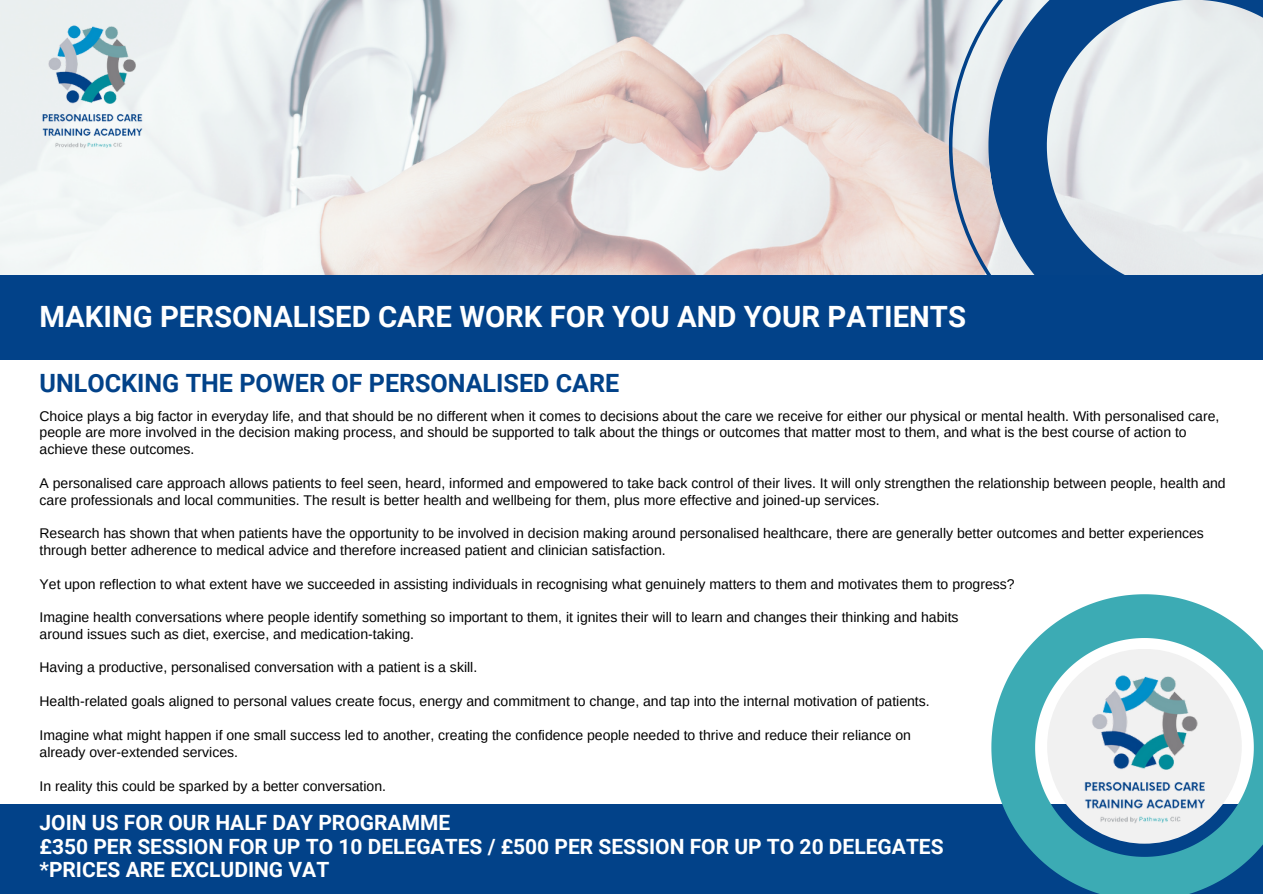
<style>
.page{position:relative;width:1263px;height:894px;background:#fff}
.page>*{position:absolute;margin:0;border:0;box-sizing:border-box;transform-origin:0 0}
.t1{font:700 29.25px "Roboto";color:#fff}
.t2{font:700 25.2px "Roboto";color:#024289}
.t3{font:700 21px "Roboto";color:#fff}
.t4{font:13.95px/16.8px "Arimo";color:#000}
</style>
<div class="page">
<div style="left:0;top:804px;width:1263px;height:89px;background:#024289"></div>
<img style="left:0;top:0;width:949px;height:275px">
<svg style="left:949px;top:0;width:10px;height:275px;background:#bdc1cc"></svg>
<svg style="left:959px;top:0;width:304px;height:275px;background:#b2c3d4"></svg>
<svg style="left:991px;top:594px;width:272px;height:299px;fill:#3cabb4"></svg>
<div style="left:1047px;top:648px;width:195px;height:195px;background:#f1f1f1;border-radius:50%"></div>
<div style="left:0;top:275px;width:1263px;height:85px;background:#024289"></div>
<img style="left:11px;top:11px;width:157px;height:157px">
<img style="left:1047px;top:661px;width:188px;height:180px">
<p class="t1" style="left:40px;top:299px;width:928px">MAKING PERSONALISED CARE WORK FOR YOU AND YOUR PATIENTS</p>
<p class="t2" style="left:40px;top:369px;width:581px">UNLOCKING THE POWER OF PERSONALISED CARE</p>
<p class="t4" style="left:40px;top:407px;width:1181px">Choice plays a big factor in everyday life, and that should be no different when it comes to decisions about the care we receive for either our physical or mental health. With personalised care, people are more involved in the decision making process, and should be supported to talk about the things or outcomes that matter most to them, and what is the best course of action to achieve these outcomes.</p>
<p class="t4" style="left:40px;top:474px;width:1188px">A personalised care approach allows patients to feel seen, heard, informed and empowered to take back control of their lives. It will only strengthen the relationship between people, health and care professionals and local communities. The result is better health and wellbeing for them, plus more effective and joined-up services.</p>
<p class="t4" style="left:40px;top:524px;width:1166px">Research has shown that when patients have the opportunity to be involved in decision making around personalised healthcare, there are generally better outcomes and better experiences through better adherence to medical advice and therefore increased patient and clinician satisfaction.</p>
<p class="t4" style="left:40px;top:575px;width:977px">Yet upon reflection to what extent have we succeeded in assisting individuals in recognising what genuinely matters to them and motivates them to progress?</p>
<p class="t4" style="left:40px;top:608px;width:920px">Imagine health conversations where people identify something so important to them, it ignites their will to learn and changes their thinking and habits around issues such as diet, exercise, and medication-taking.</p>
<p class="t4" style="left:40px;top:659px;width:439px">Having a productive, personalised conversation with a patient is a skill.</p>
<p class="t4" style="left:40px;top:692px;width:892px">Health-related goals aligned to personal values create focus, energy and commitment to change, and tap into the internal motivation of patients.</p>
<p class="t4" style="left:40px;top:726px;width:873px">Imagine what might happen if one small success led to another, creating the confidence people needed to thrive and reduce their reliance on already over-extended services.</p>
<p class="t4" style="left:40px;top:777px;width:348px">In reality this could be sparked by a better conversation.</p>
<p class="t3" style="left:40px;top:810px;width:412px">JOIN US FOR OUR HALF DAY PROGRAMME</p>
<p class="t3" style="left:40px;top:834px;width:906px">£350 PER SESSION FOR UP TO 10 DELEGATES / £500 PER SESSION FOR UP TO 20 DELEGATES</p>
<p class="t3" style="left:40px;top:857px;width:291px">*PRICES ARE EXCLUDING VAT</p>
</div>
